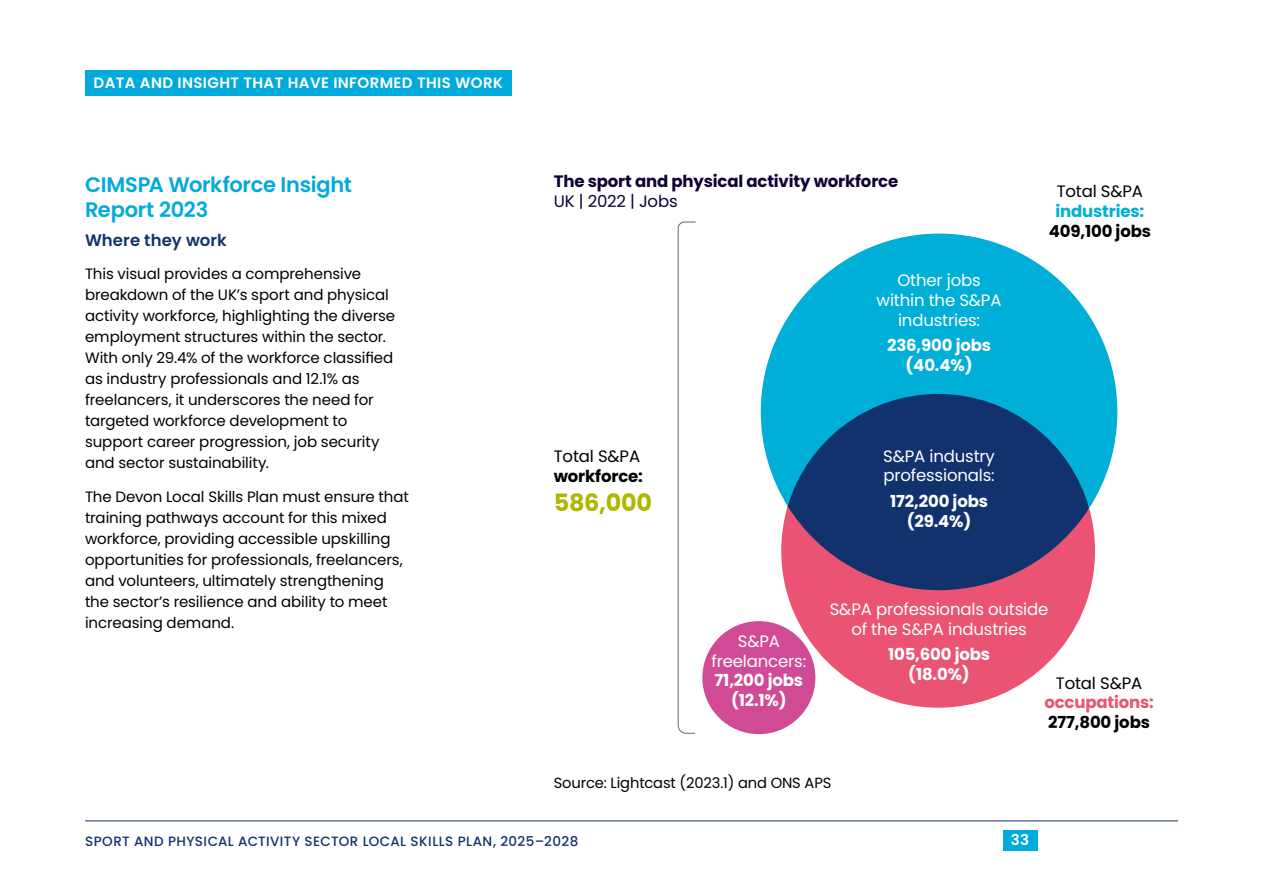
<style>
.page{position:relative;width:1263px;height:893px;background:#fff}
.page>*{position:absolute;margin:0;border:0;box-sizing:border-box;transform-origin:0 0}
.t1{font:700 23.85px "Poppins";letter-spacing:-.01em;color:#afb700}
.t2{font:600 21px/25.2px "Poppins";letter-spacing:-.015em;color:#00aadb}
.t3{font:16.5px/19.8px "Poppins";letter-spacing:-.01em;color:#fff;text-align:center}
.t4{font:700 16.5px/19.8px "Poppins";letter-spacing:-.01em;color:#fff;text-align:center}
.t5{font:700 16.5px "Poppins";letter-spacing:-.01em;color:#100034}
.t6{font:700 16.5px "Poppins";letter-spacing:-.01em;color:#000}
.t7{font:16.5px "Poppins";letter-spacing:-.01em;color:#000}
.t8{font:600 16.5px "Poppins";letter-spacing:.005em;color:#12326e}
.t9{font:700 16.5px "Poppins";letter-spacing:-.01em;color:#ea5472}
.t10{font:16.5px "Poppins";letter-spacing:-.01em;color:#100034}
.t11{font:700 16.5px "Poppins";letter-spacing:-.01em;color:#00afd7}
.t12{font:15px/21px "Poppins";letter-spacing:-.005em;color:#000}
.t13{font:600 15px "Poppins";letter-spacing:.025em;color:#fff}
.t14{font:14.7px "Poppins";letter-spacing:-.01em;color:#000}
.t15{font:500 13.5px "Poppins";letter-spacing:.03em;color:#12326e}
</style>
<div class="page">
<div style="left:1003px;top:831px;width:34px;height:20px;background:#00aadb"></div>
<hr style="left:85px;top:821px;width:1093px;height:1px;background:#12326e">
<div style="left:85px;top:70px;width:426px;height:25px;background:#00aadb"></div>
<svg style="left:761px;top:234px;width:356px;height:272px;fill:#00afd7"></svg>
<svg style="left:781px;top:506px;width:314px;height:202px;background:#ae6284"></svg>
<div style="left:702px;top:621px;width:113px;height:113px;background:#d14a95;border-radius:50%"></div>
<svg style="left:677px;top:221px;width:19px;height:513px"></svg>
<p class="t13" style="left:94px;top:74px;width:411px">DATA AND INSIGHT THAT HAVE INFORMED THIS WORK</p>
<h2 class="t2" style="left:85px;top:172px;width:268px">CIMSPA Workforce Insight<br>Report 2023</h2>
<p class="t8" style="left:85px;top:230px;width:143px">Where they work</p>
<p class="t12" style="left:85px;top:264px;width:312px">This visual provides a comprehensive breakdown of the UK’s sport and physical activity workforce, highlighting the diverse employment structures within the sector.<br>With only 29.4% of the workforce classified as industry professionals and 12.1% as freelancers, it underscores the need for targeted workforce development to support career progression, job security and sector sustainability.</p>
<p class="t12" style="left:85px;top:486px;width:325px">The Devon Local Skills Plan must ensure that training pathways account for this mixed workforce, providing accessible upskilling opportunities for professionals, freelancers, and volunteers, ultimately strengthening the sector’s resilience and ability to meet increasing demand.</p>
<p class="t5" style="left:554px;top:172px;width:346px">The sport and physical activity workforce</p>
<p class="t10" style="left:554px;top:191px;width:125px">UK | 2022 | Jobs</p>
<p class="t7" style="left:554px;top:447px;width:88px">Total S&amp;PA</p>
<p class="t6" style="left:554px;top:467px;width:91px">workforce:</p>
<h1 class="t1" style="left:554px;top:489px;width:100px">586,000</h1>
<p class="t3" style="left:877px;top:270px;width:126px">Other jobs within the S&amp;PA industries:</p>
<p class="t4" style="left:887px;top:335px;width:106px">236,900 jobs (40.4%)</p>
<p class="t3" style="left:883px;top:446px;width:113px;text-align:left">S&amp;PA industry professionals:</p>
<p class="t4" style="left:890px;top:491px;width:99px">172,200 jobs (29.4%)</p>
<p class="t7" style="left:1057px;top:182px;width:88px">Total S&amp;PA</p>
<p class="t11" style="left:1055px;top:201px;width:90px">industries:</p>
<p class="t6" style="left:1049px;top:221px;width:104px">409,100 jobs</p>
<p class="t3" style="left:711px;top:631px;width:96px">S&amp;PA freelancers:</p>
<p class="t4" style="left:715px;top:671px;width:90px">71,200 jobs (12.1%)</p>
<p class="t3" style="left:830px;top:599px;width:220px">S&amp;PA professionals outside of the S&amp;PA industries</p>
<p class="t4" style="left:888px;top:645px;width:104px">105,600 jobs (18.0%)</p>
<p class="t7" style="left:1056px;top:673px;width:88px">Total S&amp;PA</p>
<p class="t9" style="left:1044px;top:693px;width:111px">occupations:</p>
<p class="t6" style="left:1048px;top:713px;width:103px">277,800 jobs</p>
<p class="t14" style="left:554px;top:775px;width:279px">Source: Lightcast (2023.1) and ONS APS</p>
<p class="t15" style="left:85px;top:833px;width:495px">SPORT AND PHYSICAL ACTIVITY SECTOR LOCAL SKILLS PLAN, 2025–2028</p>
<p class="t13" style="left:1011px;top:831px;width:20px">33</p>
</div>
